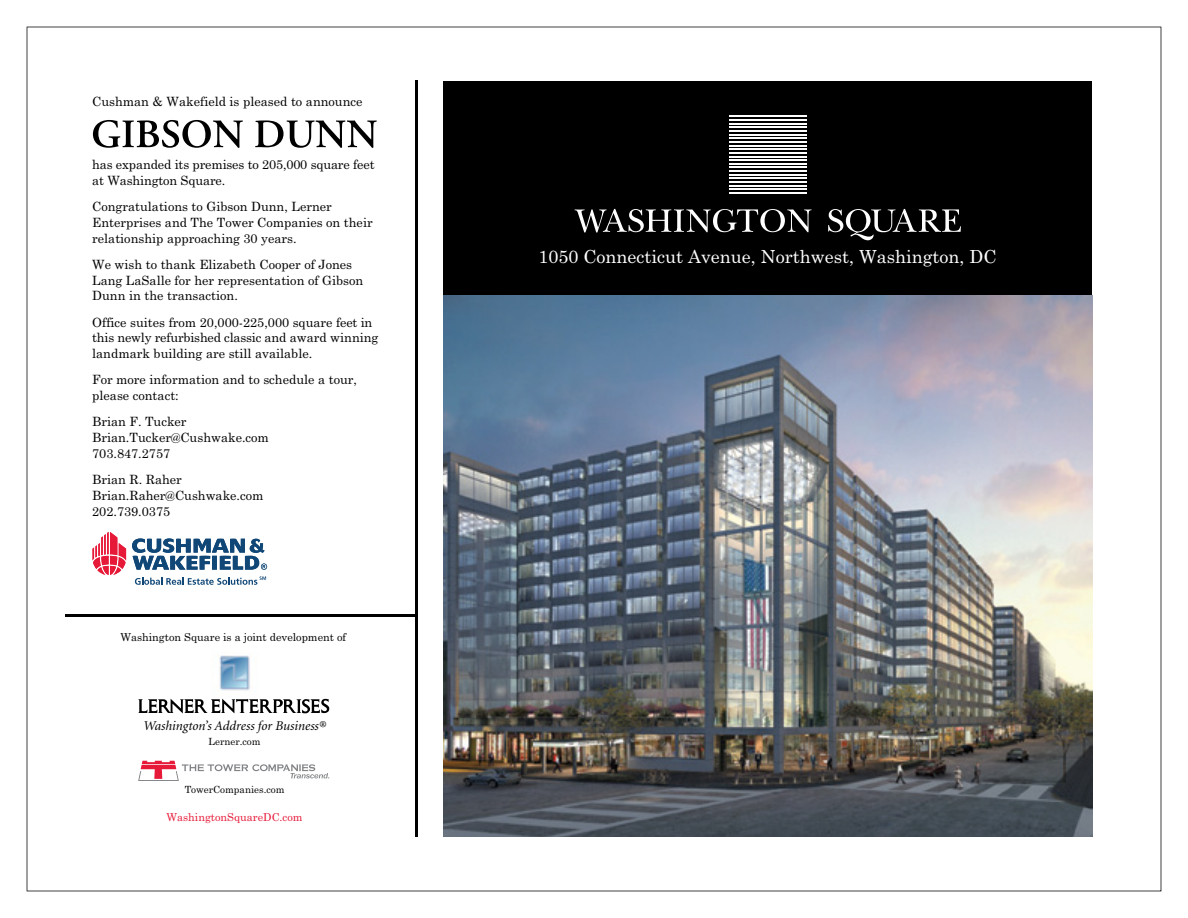
<style>
.page{position:relative;width:1188px;height:918px;background:#fff}
.page>*{position:absolute;margin:0;border:0;box-sizing:border-box;transform-origin:0 0}
.t1{font:18px "Century Schoolbook";color:#fff}
.t2{font:italic 13.5px "Minion";color:#000}
.t3{font:12.75px/15.8px "Century Schoolbook";color:#000}
.t4{font:10.95px "Century Schoolbook";color:#000}
.t5{font:10.95px "Century Schoolbook";color:#e71939}
.t6{font:9.9px "Century Schoolbook";color:#000}
</style>
<div class="page">
<img style="left:27px;top:27px;width:1134px;height:864px">
<svg style="left:138px;top:761px;width:191px;height:20px"></svg>
<svg style="left:138px;top:699px;width:192px;height:15px"></svg>
<img style="left:211px;top:651px;width:47px;height:47px">
<svg style="left:135px;top:576px;width:131px;height:9px"></svg>
<svg style="left:93px;top:532px;width:33px;height:43px"></svg>
<svg style="left:132px;top:538px;width:135px;height:32px"></svg>
<svg style="left:93px;top:120px;width:284px;height:28px"></svg>
<p class="t3" style="left:92px;top:93px;width:272px">Cushman &amp; Wakefield is pleased to announce</p>
<p class="t3" style="left:92px;top:156px;width:284px">has expanded its premises to 205,000 square feet at Washington Square.</p>
<p class="t3" style="left:92px;top:198px;width:282px">Congratulations to Gibson Dunn, Lerner<br>Enterprises and The Tower Companies on their relationship approaching 30 years.</p>
<p class="t3" style="left:92px;top:256px;width:273px">We wish to thank Elizabeth Cooper of Jones<br>Lang LaSalle for her representation of Gibson<br>Dunn in the transaction.</p>
<p class="t3" style="left:92px;top:314px;width:288px">Office suites from 20,000-225,000 square feet in this newly refurbished classic and award winning landmark building are still available.</p>
<p class="t3" style="left:92px;top:372px;width:266px">For more information and to schedule a tour, please contact:</p>
<p class="t3" style="left:92px;top:414px;width:178px">Brian F. Tucker<br>Brian.Tucker@Cushwake.com<br>703.847.2757</p>
<p class="t3" style="left:92px;top:471px;width:173px">Brian R. Raher<br>Brian.Raher@Cushwake.com<br>202.739.0375</p>
<p class="t4" style="left:120px;top:630px;width:227px">Washington Square is a joint development of</p>
<p class="t2" style="left:144px;top:719px;width:184px">Washington’s Address for Business®</p>
<p class="t6" style="left:209px;top:735px;width:54px">Lerner.com</p>
<p class="t6" style="left:185px;top:784px;width:101px">TowerCompanies.com</p>
<p class="t5" style="left:167px;top:811px;width:138px">WashingtonSquareDC.com</p>
<h1 class="t1" style="left:538px;top:245px;width:460px">1050 Connecticut Avenue, Northwest, Washington, DC</h1>
</div>
